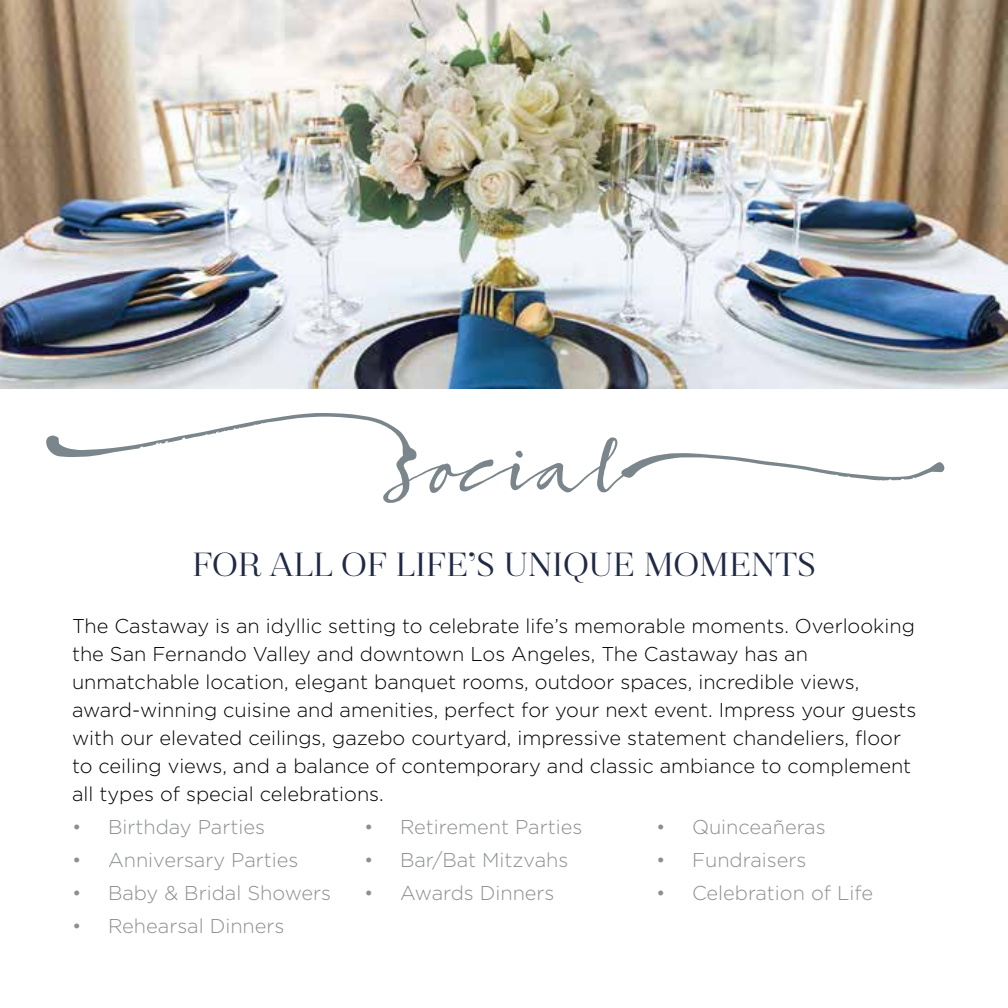
<style>
.page{position:relative;width:1008px;height:1008px;background:#fff}
.page>*{position:absolute;margin:0;border:0;box-sizing:border-box;transform-origin:0 0}
.t1{font:62.2px "Bambusa Pro Regular";color:#7b868c}
.t2{font:36px "Revista";letter-spacing:.01em;color:#202945}
.t3{font:300 20px/28px "Gotham";color:#000}
.t4{font:300 20px "Gotham";color:#8c9091}
</style>
<div class="page">
<img style="left:0;top:0;width:1008px;height:388px">
<h1 class="t1" style="left:373px;top:431px;width:242px">Social</h1>
<h2 class="t2" style="left:192px;top:544px;width:625px">FOR ALL OF LIFE’S UNIQUE MOMENTS</h2>
<p class="t3" style="left:72px;top:611px;width:844px">The Castaway is an idyllic setting to celebrate life’s memorable moments. Overlooking</p>
<p class="t3" style="left:72px;top:639px;width:846px">the San Fernando Valley and downtown Los Angeles, The Castaway has an unmatchable location, elegant banquet rooms, outdoor spaces, incredible views, award-winning cuisine and amenities, perfect for your next event. Impress your guests with our elevated ceilings, gazebo courtyard, impressive statement chandeliers, floor to ceiling views, and a balance of contemporary and classic ambiance to complement all types of special celebrations.</p>
<p class="t4" style="left:72px;top:814px;width:194px">• Birthday Parties</p>
<p class="t4" style="left:72px;top:847px;width:228px">• Anniversary Parties</p>
<p class="t4" style="left:72px;top:880px;width:261px">• Baby &amp; Bridal Showers</p>
<p class="t4" style="left:72px;top:913px;width:214px">• Rehearsal Dinners</p>
<p class="t4" style="left:656px;top:814px;width:171px">• Quinceañeras</p>
<p class="t4" style="left:656px;top:847px;width:152px">• Fundraisers</p>
<p class="t4" style="left:656px;top:880px;width:219px">• Celebration of Life</p>
<p class="t4" style="left:364px;top:814px;width:220px">• Retirement Parties</p>
<p class="t4" style="left:364px;top:847px;width:206px">• Bar/Bat Mitzvahs</p>
<p class="t4" style="left:364px;top:880px;width:192px">• Awards Dinners</p>
</div>
